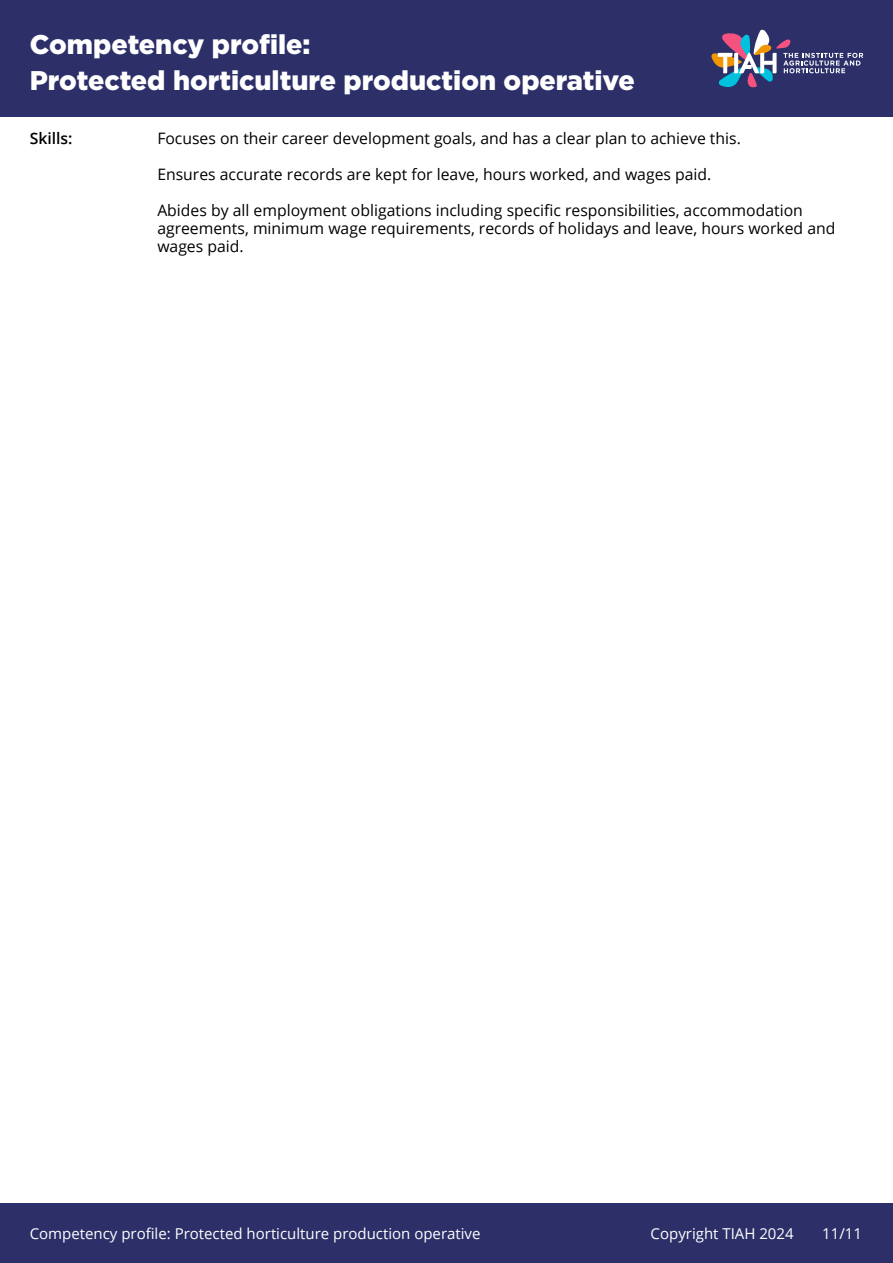
<style>
.page{position:relative;width:893px;height:1263px;background:#fff}
.page>*{position:absolute;margin:0;border:0;box-sizing:border-box;transform-origin:0 0}
.t1{font:900 27px/36px "Gotham";color:#fff}
.t2{font:15.75px/18px "Open Sans";color:#000}
.t3{font:600 15.75px "Open Sans";color:#000}
.t4{font:15px "Open Sans";color:#fff}
</style>
<div class="page">
<div style="left:0;top:1203px;width:893px;height:60px;background:#2c2f68"></div>
<div style="left:0;top:0;width:893px;height:117px;background:#2c2f68"></div>
<svg style="left:711px;top:29px;width:152px;height:59px"></svg>
<h1 class="t1" style="left:30px;top:26px;width:607px">Competency profile:<br>Protected horticulture production operative</h1>
<p class="t3" style="left:30px;top:127px;width:44px">Skills:</p>
<p class="t2" style="left:157px;top:129px;width:585px">Focuses on their career development goals, and has a clear plan to achieve this.</p>
<p class="t2" style="left:157px;top:165px;width:555px">Ensures accurate records are kept for leave, hours worked, and wages paid.</p>
<p class="t2" style="left:157px;top:201px;width:680px">Abides by all employment obligations including specific responsibilities, accommodation agreements, minimum wage requirements, records of holidays and leave, hours worked and wages paid.</p>
<p class="t4" style="left:30px;top:1223px;width:452px">Competency profile: Protected horticulture production operative</p>
<p class="t4" style="left:651px;top:1223px;width:145px">Copyright TIAH 2024</p>
<p class="t4" style="left:822px;top:1223px;width:41px">11/11</p>
</div>
